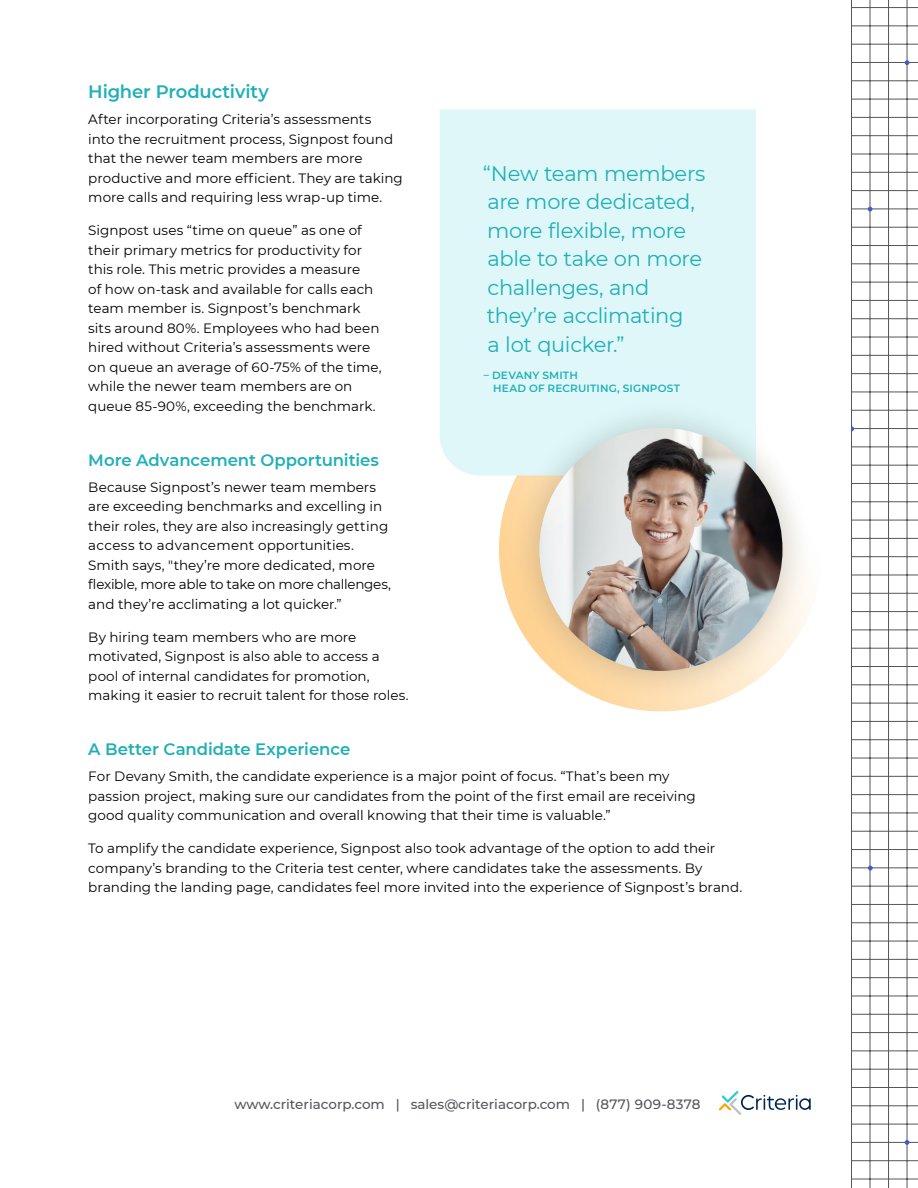
<style>
.page{position:relative;width:918px;height:1188px;background:#fff}
.page>*{position:absolute;margin:0;border:0;box-sizing:border-box;transform-origin:0 0}
.t1{font:21px/28.5px "Montserrat";letter-spacing:-.015em;color:#20b0b7}
.t2{font:600 18px "Montserrat";letter-spacing:-.01em;color:#20b0b7}
.t3{font:600 16.5px "Montserrat";letter-spacing:-.005em;color:#20b0b7}
.t4{font:13.5px/19.5px "Montserrat";color:#000}
.t5{font:500 13.5px "Montserrat";color:#53565a}
.t6{font:600 10.5px/13.5px "Montserrat";letter-spacing:.02em;color:#20b0b7}
</style>
<div class="page">
<hr style="left:851px;top:1187px;width:67px;height:1px;background:#53565a">
<hr style="left:851px;top:1179px;width:67px;height:1px;background:#53565a">
<hr style="left:851px;top:1160px;width:67px;height:1px;background:#53565a">
<hr style="left:851px;top:1142px;width:67px;height:1px;background:#53565a">
<hr style="left:851px;top:1124px;width:67px;height:1px;background:#53565a">
<hr style="left:851px;top:1106px;width:67px;height:1px;background:#53565a">
<hr style="left:851px;top:1087px;width:67px;height:1px;background:#53565a">
<hr style="left:851px;top:1069px;width:67px;height:1px;background:#53565a">
<hr style="left:851px;top:1051px;width:67px;height:1px;background:#53565a">
<hr style="left:851px;top:1032px;width:67px;height:1px;background:#53565a">
<hr style="left:851px;top:1014px;width:67px;height:1px;background:#53565a">
<hr style="left:851px;top:996px;width:67px;height:1px;background:#53565a">
<hr style="left:851px;top:977px;width:67px;height:1px;background:#53565a">
<hr style="left:851px;top:959px;width:67px;height:1px;background:#53565a">
<hr style="left:851px;top:941px;width:67px;height:1px;background:#53565a">
<hr style="left:851px;top:923px;width:67px;height:1px;background:#53565a">
<hr style="left:851px;top:904px;width:67px;height:1px;background:#53565a">
<hr style="left:851px;top:886px;width:67px;height:1px;background:#53565a">
<hr style="left:851px;top:868px;width:67px;height:1px;background:#53565a">
<hr style="left:851px;top:849px;width:67px;height:1px;background:#53565a">
<hr style="left:851px;top:831px;width:67px;height:1px;background:#53565a">
<hr style="left:851px;top:813px;width:67px;height:1px;background:#53565a">
<hr style="left:851px;top:794px;width:67px;height:1px;background:#53565a">
<hr style="left:851px;top:776px;width:67px;height:1px;background:#53565a">
<hr style="left:851px;top:758px;width:67px;height:1px;background:#53565a">
<hr style="left:851px;top:739px;width:67px;height:1px;background:#53565a">
<hr style="left:851px;top:721px;width:67px;height:1px;background:#53565a">
<hr style="left:851px;top:703px;width:67px;height:1px;background:#53565a">
<hr style="left:851px;top:685px;width:67px;height:1px;background:#53565a">
<hr style="left:851px;top:666px;width:67px;height:1px;background:#53565a">
<hr style="left:851px;top:648px;width:67px;height:1px;background:#53565a">
<hr style="left:851px;top:630px;width:67px;height:1px;background:#53565a">
<hr style="left:851px;top:611px;width:67px;height:1px;background:#53565a">
<hr style="left:851px;top:593px;width:67px;height:1px;background:#53565a">
<hr style="left:851px;top:575px;width:67px;height:1px;background:#53565a">
<hr style="left:851px;top:556px;width:67px;height:1px;background:#53565a">
<hr style="left:851px;top:538px;width:67px;height:1px;background:#53565a">
<hr style="left:851px;top:520px;width:67px;height:1px;background:#53565a">
<hr style="left:851px;top:502px;width:67px;height:1px;background:#53565a">
<hr style="left:851px;top:483px;width:67px;height:1px;background:#53565a">
<hr style="left:851px;top:465px;width:67px;height:1px;background:#53565a">
<hr style="left:851px;top:447px;width:67px;height:1px;background:#53565a">
<hr style="left:851px;top:428px;width:67px;height:1px;background:#53565a">
<hr style="left:851px;top:410px;width:67px;height:1px;background:#53565a">
<hr style="left:851px;top:392px;width:67px;height:1px;background:#53565a">
<hr style="left:851px;top:373px;width:67px;height:1px;background:#53565a">
<hr style="left:851px;top:355px;width:67px;height:1px;background:#53565a">
<hr style="left:851px;top:337px;width:67px;height:1px;background:#53565a">
<hr style="left:851px;top:318px;width:67px;height:1px;background:#53565a">
<hr style="left:851px;top:300px;width:67px;height:1px;background:#53565a">
<hr style="left:851px;top:282px;width:67px;height:1px;background:#53565a">
<hr style="left:851px;top:264px;width:67px;height:1px;background:#53565a">
<hr style="left:851px;top:245px;width:67px;height:1px;background:#53565a">
<hr style="left:851px;top:227px;width:67px;height:1px;background:#53565a">
<hr style="left:851px;top:209px;width:67px;height:1px;background:#53565a">
<hr style="left:851px;top:190px;width:67px;height:1px;background:#53565a">
<hr style="left:851px;top:172px;width:67px;height:1px;background:#53565a">
<hr style="left:851px;top:154px;width:67px;height:1px;background:#53565a">
<hr style="left:851px;top:135px;width:67px;height:1px;background:#53565a">
<hr style="left:851px;top:117px;width:67px;height:1px;background:#53565a">
<hr style="left:851px;top:99px;width:67px;height:1px;background:#53565a">
<hr style="left:851px;top:81px;width:67px;height:1px;background:#53565a">
<hr style="left:851px;top:62px;width:67px;height:1px;background:#53565a">
<hr style="left:851px;top:44px;width:67px;height:1px;background:#53565a">
<hr style="left:851px;top:26px;width:67px;height:1px;background:#53565a">
<hr style="left:851px;top:7px;width:67px;height:1px;background:#53565a">
<hr style="left:851px;top:0;width:67px;height:1px;background:#53565a">
<hr style="left:917px;top:0;width:1px;height:1188px;background:#53565a">
<hr style="left:907px;top:0;width:1px;height:1188px;background:#53565a">
<hr style="left:888px;top:0;width:1px;height:1188px;background:#53565a">
<hr style="left:870px;top:0;width:1px;height:1188px;background:#53565a">
<hr style="left:851px;top:0;width:1px;height:1188px;background:#53565a">
<svg style="left:905px;top:60px;width:5px;height:5px"></svg>
<svg style="left:868px;top:207px;width:5px;height:4px"></svg>
<svg style="left:851px;top:426px;width:3px;height:5px"></svg>
<svg style="left:868px;top:866px;width:5px;height:4px"></svg>
<svg style="left:905px;top:1140px;width:4px;height:5px"></svg>
<svg style="left:719px;top:1091px;width:92px;height:24px"></svg>
<div style="left:440px;top:110px;width:316px;height:366px;background:#dff7f8"></div>
<div style="left:508px;top:397px;width:306px;height:305px;background:#000;opacity:.2"></div>
<img style="left:539px;top:428px;width:243px;height:243px;border-radius:121px">
<h2 class="t2" style="left:88px;top:79px;width:182px">Higher Productivity</h2>
<p class="t4" style="left:88px;top:109px;width:316px">After incorporating Criteria’s assessments<br>into the recruitment process, Signpost found that the newer team members are more productive and more efficient. They are taking more calls and requiring less wrap-up time.</p>
<p class="t4" style="left:88px;top:220px;width:295px">Signpost uses “time on queue” as one of their primary metrics for productivity for this role. This metric provides a measure<br>of how on-task and available for calls each team member is. Signpost’s benchmark sits around 80%. Employees who had been hired without Criteria’s assessments were on queue an average of 60-75% of the time, while the newer team members are on queue 85-90%, exceeding the benchmark.</p>
<p class="t3" style="left:88px;top:448px;width:292px">More Advancement Opportunities</p>
<p class="t4" style="left:88px;top:477px;width:304px">Because Signpost’s newer team members are exceeding benchmarks and excelling in their roles, they are also increasingly getting access to advancement opportunities.<br>Smith says, "they’re more dedicated, more flexible, more able to take on more challenges, and they’re acclimating a lot quicker.”</p>
<p class="t4" style="left:88px;top:627px;width:322px">By hiring team members who are more motivated, Signpost is also able to access a pool of internal candidates for promotion, making it easier to recruit talent for those roles.</p>
<p class="t3" style="left:88px;top:737px;width:263px">A Better Candidate Experience</p>
<p class="t4" style="left:88px;top:766px;width:609px">For Devany Smith, the candidate experience is a major point of focus. “That’s been my passion project, making sure our candidates from the point of the first email are receiving good quality communication and overall knowing that their time is valuable.”</p>
<p class="t4" style="left:88px;top:838px;width:656px">To amplify the candidate experience, Signpost also took advantage of the option to add their company’s branding to the Criteria test center, where candidates take the assessments. By branding the landing page, candidates feel more invited into the experience of Signpost’s brand.</p>
<h1 class="t1" style="left:483px;top:158px;width:224px">“New team members are more dedicated, more flexible, more able to take on more challenges, and they’re acclimating<br>a lot quicker.”</h1>
<p class="t6" style="left:493px;top:368px;width:188px;text-indent:-9px">– DEVANY SMITH<br>HEAD OF RECRUITING, SIGNPOST</p>
<p class="t5" style="left:234px;top:1094px;width:468px">www.criteriacorp.com | sales@criteriacorp.com | (877) 909-8378</p>
</div>
